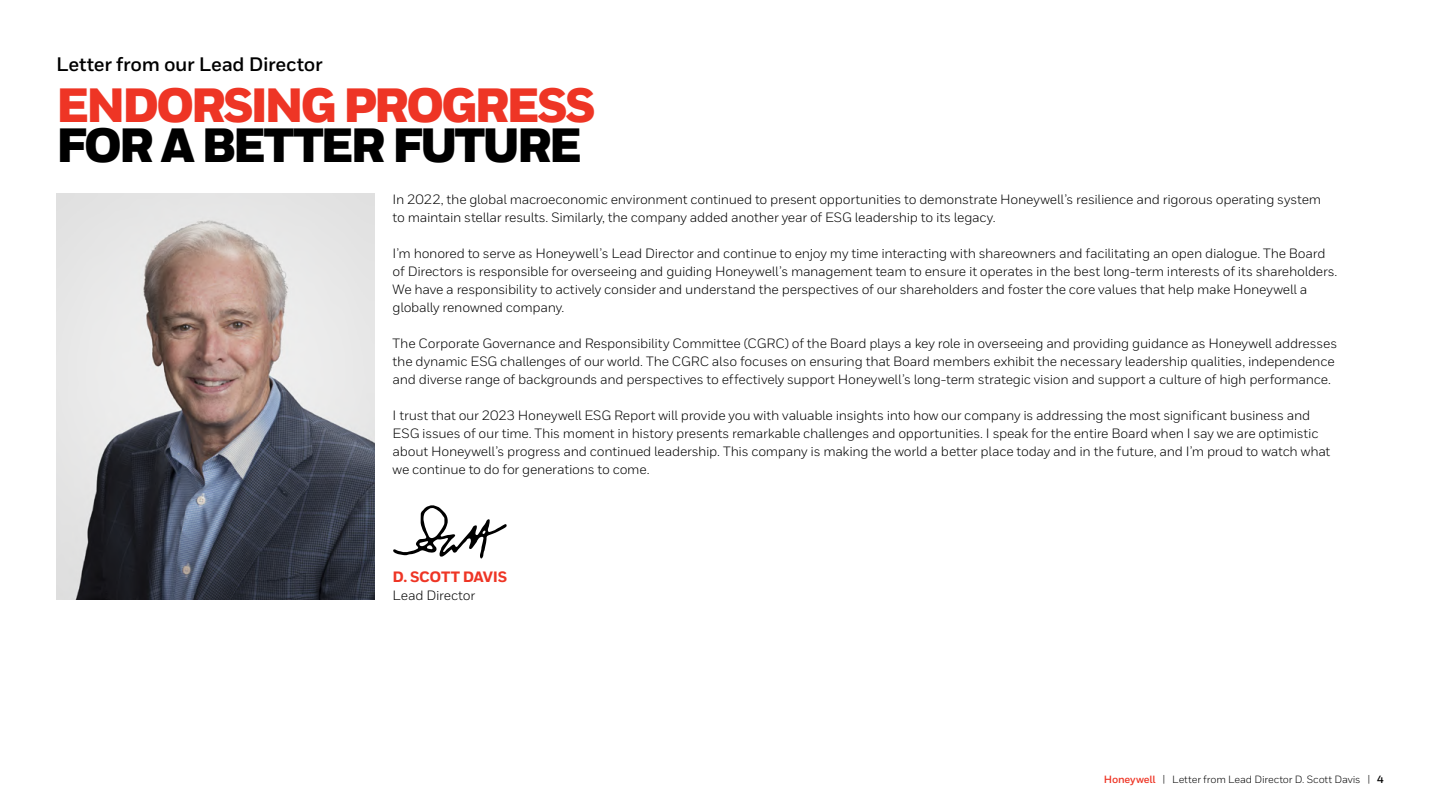
<style>
.page{position:relative;width:1440px;height:810px;background:#fff}
.page>*{position:absolute;margin:0;border:0;box-sizing:border-box;transform-origin:0 0}
.t1{font:900 48px "Honeywell Sans";letter-spacing:-.065em;color:#ee3525}
.t2{font:900 48px "Honeywell Sans";letter-spacing:-.065em;color:#000}
.t3{font:700 19.5px "Honeywell Sans";letter-spacing:-.015em;color:#000}
.t4{font:800 15px "Honeywell Sans";letter-spacing:-.025em;color:#ee3525}
.t5{font:13.5px/18px "Honeywell Sans";letter-spacing:-.02em;color:#000}
.t6{font:10.5px "Honeywell Sans";letter-spacing:-.01em;color:#000}
.s1{font-weight:700;color:#ee3525}
.s2{font-weight:700}
</style>
<div class="page">
<img style="left:56px;top:194px;width:319px;height:406px">
<svg style="left:393px;top:505px;width:114px;height:54px"></svg>
<h2 class="t3" style="left:56px;top:53px;width:268px">Letter from our Lead Director</h2>
<h1 class="t1" style="left:56px;top:75px;width:541px">ENDORSING PROGRESS</h1>
<h1 class="t2" style="left:56px;top:116px;width:527px">FOR A BETTER FUTURE</h1>
<p class="t5" style="left:393px;top:190px;width:930px">In 2022, the global macroeconomic environment continued to present opportunities to demonstrate Honeywell’s resilience and rigorous operating system to maintain stellar results. Similarly, the company added another year of ESG leadership to its legacy.</p>
<p class="t5" style="left:393px;top:244px;width:946px">I’m honored to serve as Honeywell’s Lead Director and continue to enjoy my time interacting with shareowners and facilitating an open dialogue. The Board of Directors is responsible for overseeing and guiding Honeywell’s management team to ensure it operates in the best long-term interests of its shareholders.<br>We have a responsibility to actively consider and understand the perspectives of our shareholders and foster the core values that help make Honeywell a globally renowned company.</p>
<p class="t5" style="left:393px;top:334px;width:946px">The Corporate Governance and Responsibility Committee (CGRC) of the Board plays a key role in overseeing and providing guidance as Honeywell addresses the dynamic ESG challenges of our world. The CGRC also focuses on ensuring that Board members exhibit the necessary leadership qualities, independence and diverse range of backgrounds and perspectives to effectively support Honeywell’s long-term strategic vision and support a culture of high performance.</p>
<p class="t5" style="left:393px;top:406px;width:939px">I trust that our 2023 Honeywell ESG Report will provide you with valuable insights into how our company is addressing the most significant business and ESG issues of our time. This moment in history presents remarkable challenges and opportunities. I speak for the entire Board when I say we are optimistic about Honeywell’s progress and continued leadership. This company is making the world a better place today and in the future, and I’m proud to watch what we continue to do for generations to come.</p>
<p class="t4" style="left:393px;top:568px;width:116px">D. SCOTT DAVIS</p>
<p class="t5" style="left:393px;top:586px;width:84px">Lead Director</p>
<p class="t6" style="left:1104px;top:773px;width:281px"><span class="s1">Honeywell</span> | Letter from Lead Director D. Scott Davis | <span class="s2">4</span></p>
</div>
